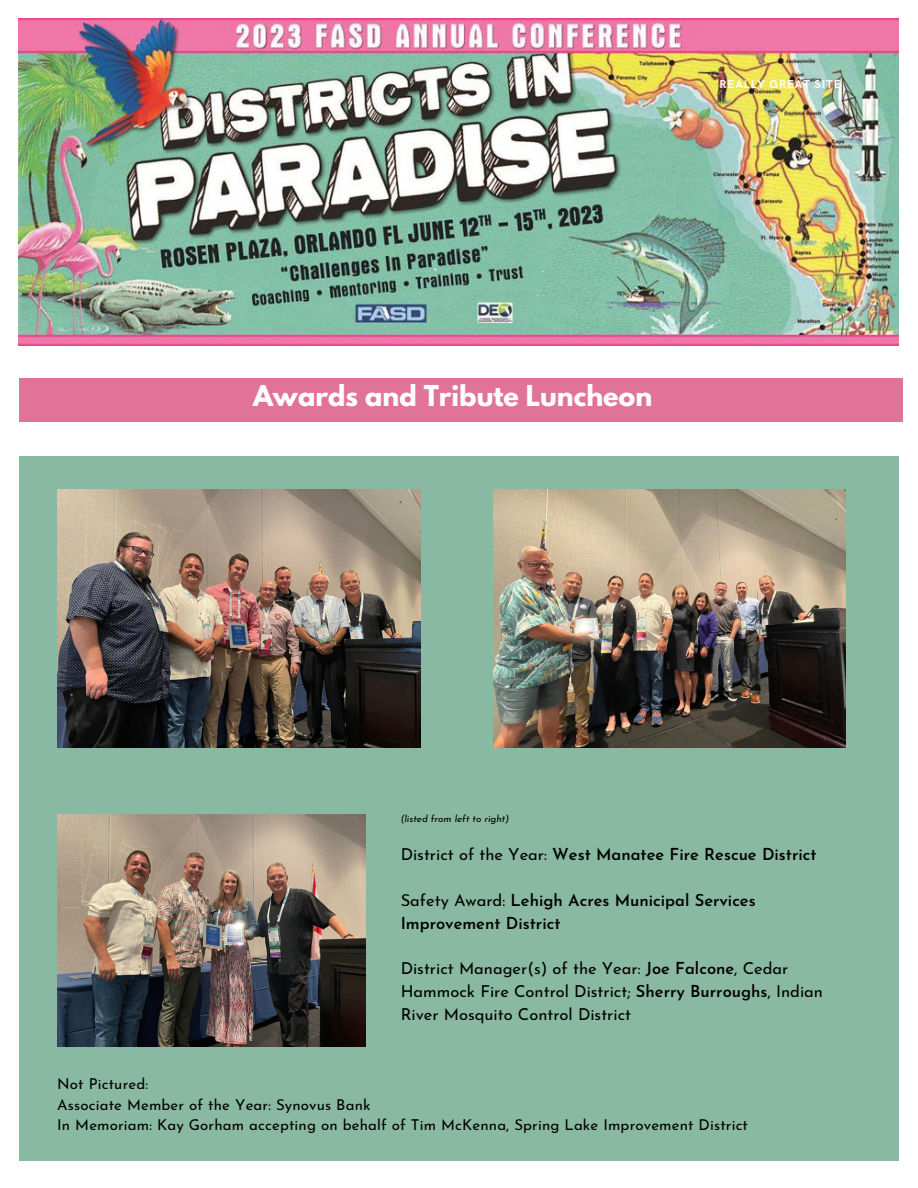
<style>
.page{position:relative;width:918px;height:1188px;background:#fff}
.page>*{position:absolute;margin:0;border:0;box-sizing:border-box;transform-origin:0 0}
.t1{font:700 25.5px "League Spartan";color:#fff}
.t2{font:16.5px/23px "Josefin Sans";color:#000}
.t3{font:600 16.5px/23px "Josefin Sans";color:#000}
.t4{font:15px "Josefin Sans";letter-spacing:.01em;color:#000}
.t5{font:700 11.4px "HK Grotesk";letter-spacing:.08em;color:#fff}
.t6{font:italic 9.75px "Josefin Sans";color:#000}
.s1{font-weight:400}
.s2{font-weight:600}
</style>
<div class="page">
<img style="left:19px;top:18px;width:880px;height:328px">
<div style="left:19px;top:378px;width:884px;height:43px;background:#e17298"></div>
<div style="left:19px;top:456px;width:880px;height:705px;background:#89b9a2"></div>
<img style="left:57px;top:489px;width:364px;height:258px">
<img style="left:493px;top:489px;width:353px;height:258px">
<img style="left:57px;top:814px;width:309px;height:232px">
<p class="t5" style="left:720px;top:77px;width:123px">REALLY GREAT SITE</p>
<p class="t1" style="left:253px;top:383px;width:401px">Awards and Tribute Luncheon</p>
<p class="t6" style="left:401px;top:815px;width:110px">(listed from left to right)</p>
<p class="t3" style="left:401px;top:844px;width:418px"><span class="s1">District of the Year:</span> West Manatee Fire Rescue District</p>
<p class="t3" style="left:401px;top:890px;width:357px"><span class="s1">Safety Award:</span> Lehigh Acres Municipal Services<br>Improvement District</p>
<p class="t2" style="left:401px;top:959px;width:424px">District Manager(s) of the Year: <span class="s2">Joe Falcone</span>, Cedar<br>Hammock Fire Control District; <span class="s2">Sherry Burroughs</span>, Indian<br>River Mosquito Control District</p>
<p class="t4" style="left:57px;top:1078px;width:92px">Not Pictured:</p>
<p class="t4" style="left:57px;top:1098px;width:315px">Associate Member of the Year: Synovus Bank</p>
<p class="t4" style="left:57px;top:1119px;width:692px">In Memoriam: Kay Gorham accepting on behalf of Tim McKenna, Spring Lake Improvement District</p>
</div>
